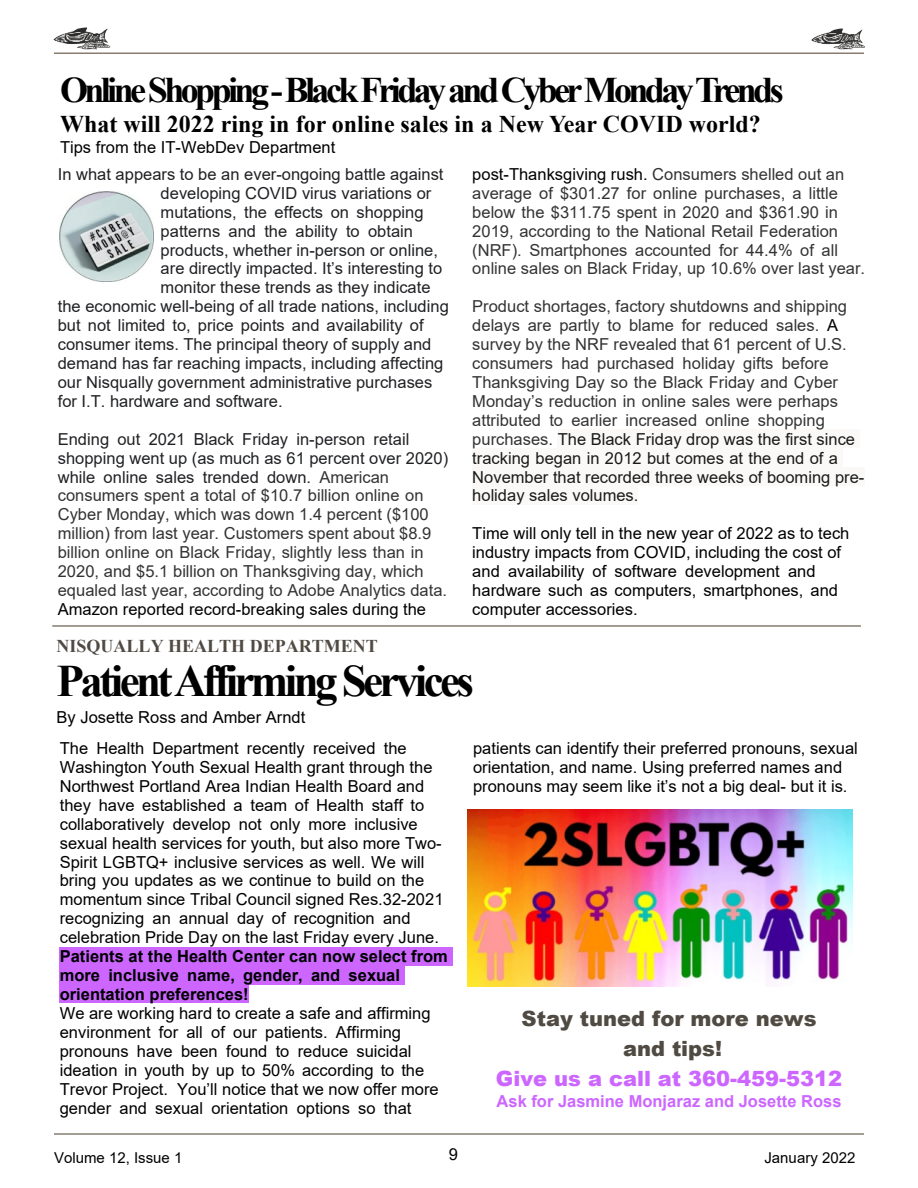
<style>
.page{position:relative;width:918px;height:1188px;background:#fff}
.page>*{position:absolute;margin:0;border:0;box-sizing:border-box;transform-origin:0 0}
.t1{font:700 45px "Times New Roman";letter-spacing:-.08em;color:#000}
.t2{font:700 36px "Times New Roman";letter-spacing:-.1em;color:#000}
.t3{font:700 24px "Times New Roman";color:#000}
.t4{font:900 21px/29.7px "Arial";color:#504a43;text-align:center}
.t5{font:900 21px "Arial";color:#c6f}
.t6{font:700 18px "Times New Roman";color:#504a43}
.t7{font:16.5px/18.9px "Arial";color:#000}
.t8{font:16.5px/18.9px "Arial";color:#333}
.t9{font:16.5px "Arial";color:#202124}
.t10{font:700 16.5px/18.9px "Arial";color:#000}
.t11{font:700 16.5px "Arial";color:#c6f}
.t12{font:15px "Arial";color:#000}
.s1{color:#202124}
.s2{color:#000}
.s3{color:#1a1a19}
</style>
<div class="page">
<hr style="left:54px;top:1133px;width:810px;height:2px;background:#877d71">
<hr style="left:54px;top:52px;width:810px;height:2px;background:#877d71">
<img style="left:811px;top:29px;width:53px;height:21px">
<img style="left:53px;top:27px;width:58px;height:23px">
<div style="left:558px;top:429px;width:297px;height:19px;background:#faf9f7"></div>
<div style="left:855px;top:429px;width:5px;height:19px;background:#faf9f7"></div>
<div style="left:472px;top:448px;width:366px;height:19px;background:#faf9f7"></div>
<div style="left:838px;top:448px;width:5px;height:19px;background:#faf9f7"></div>
<div style="left:472px;top:467px;width:392px;height:19px;background:#faf9f7"></div>
<div style="left:472px;top:486px;width:166px;height:19px;background:#faf9f7"></div>
<img style="left:59px;top:192px;width:94px;height:89px">
<div style="left:60px;top:947px;width:388px;height:19px;background:#c6f"></div>
<hr style="left:448px;top:947px;width:4px;height:19px;background:#c6f">
<div style="left:60px;top:966px;width:340px;height:19px;background:#c6f"></div>
<div style="left:400px;top:966px;width:5px;height:19px;background:#c6f"></div>
<div style="left:60px;top:985px;width:189px;height:18px;background:#c6f"></div>
<img style="left:468px;top:809px;width:385px;height:178px">
<hr style="left:52px;top:625px;width:809px;height:2px;background:#877d71">
<h2 class="t2" style="left:60px;top:77px;width:725px">Online Shopping - Black Friday and Cyber Monday Trends</h2>
<h3 class="t3" style="left:60px;top:116px;width:702px">What will 2022 ring in for online sales in a New Year COVID world?</h3>
<p class="t7" style="left:60px;top:140px;width:277px">Tips from the IT-WebDev Department</p>
<p class="t9" style="left:58px;top:168px;width:387px">In what appears to be an ever-ongoing battle against</p>
<p class="t9" style="left:161px;top:187px;width:272px">developing COVID virus variations or</p>
<p class="t9" style="left:161px;top:206px;width:264px">mutations, the effects on shopping</p>
<p class="t9" style="left:161px;top:225px;width:254px">patterns and the ability to obtain</p>
<p class="t9" style="left:161px;top:244px;width:279px">products, whether in-person or online,</p>
<p class="t9" style="left:161px;top:262px;width:283px">are directly impacted. It’s interesting to</p>
<p class="t9" style="left:161px;top:281px;width:271px">monitor these trends as they indicate</p>
<p class="t9" style="left:58px;top:300px;width:393px">the economic well-being of all trade nations, including</p>
<p class="t9" style="left:58px;top:319px;width:367px">but not limited to, price points and availability of</p>
<p class="t9" style="left:58px;top:338px;width:375px">consumer items. The principal theory of supply and</p>
<p class="t9" style="left:58px;top:357px;width:387px">demand has far reaching impacts, including affecting</p>
<p class="t9" style="left:58px;top:376px;width:376px">our Nisqually government administrative purchases</p>
<p class="t9" style="left:58px;top:395px;width:226px">for I.T. hardware and software.</p>
<p class="t8" style="left:58px;top:431px;width:392px"><span class="s1">Ending out 2021 Black Friday in-person retail shopping went up (as much as 61 percent over 2020) while online sales trended down.</span> American consumers spent a total of $10.7 billion online on Cyber Monday, which was down 1.4 percent ($100 million) from last year. Customers spent about $8.9 billion online on Black Friday, slightly less than in 2020, and $5.1 billion on Thanksgiving day, which equaled last year, according to Adobe Analytics data.</p>
<p class="t7" style="left:58px;top:601px;width:370px">Amazon reported record-breaking sales during the</p>
<p class="t8" style="left:472px;top:166px;width:394px"><span class="s2">post-Thanksgiving rush.</span> Consumers shelled out an average of $301.27 for online purchases, a little below the $311.75 spent in 2020 and $361.90 in 2019, according to the National Retail Federation (NRF). Smartphones accounted for 44.4% of all online sales on Black Friday, up 10.6% over last year.</p>
<p class="t8" style="left:472px;top:299px;width:394px">Product shortages, factory shutdowns and shipping delays are partly to blame for reduced sales. <span class="s2">A </span>survey by the NRF revealed that 61 percent of U.S. consumers had purchased holiday gifts before Thanksgiving Day so the Black Friday and Cyber Monday’s reduction in online sales were perhaps attributed to earlier increased online shopping purchases. <span class="s3">The Black Friday drop was the first since tracking began in 2012 but comes at the end of a November that recorded three weeks of booming pre&shy;holiday sales volumes.</span></p>
<p class="t7" style="left:472px;top:526px;width:379px">Time will only tell in the new year of 2022 as to tech industry impacts from COVID, including the cost of and availability of software development and hardware such as computers, smartphones, and computer accessories.</p>
<p class="t6" style="left:57px;top:639px;width:323px">NISQUALLY HEALTH DEPARTMENT</p>
<h1 class="t1" style="left:57px;top:666px;width:419px">Patient Affirming Services</h1>
<p class="t7" style="left:57px;top:709px;width:250px">By Josette Ross and Amber Arndt</p>
<p class="t7" style="left:60px;top:740px;width:385px">The Health Department recently received the Washington Youth Sexual Health grant through the Northwest Portland Area Indian Health Board and they have established a team of Health staff to collaboratively develop not only more inclusive sexual health services for youth, but also more Two-Spirit LGBTQ+ inclusive services as well. We will bring you updates as we continue to build on the momentum since Tribal Council signed Res.32-2021 recognizing an annual day of recognition and celebration Pride Day on the last Friday every June.</p>
<p class="t10" style="left:60px;top:948px;width:390px">Patients at the Health Center can now select from more inclusive name, gender, and sexual orientation preferences!</p>
<p class="t7" style="left:60px;top:1005px;width:380px">We are working hard to create a safe and affirming environment for all of our patients. Affirming pronouns have been found to reduce suicidal ideation in youth by up to 50% according to the Trevor Project. You’ll notice that we now offer more gender and sexual orientation options so that</p>
<p class="t7" style="left:473px;top:740px;width:386px">patients can identify their preferred pronouns, sexual orientation, and name. Using preferred names and pronouns may seem like it’s not a big deal- but it is.</p>
<p class="t4" style="left:522px;top:1006px;width:296px">Stay tuned for more news and tips!</p>
<p class="t5" style="left:496px;top:1071px;width:348px">Give us a call at 360-459-5312</p>
<p class="t11" style="left:497px;top:1095px;width:346px">Ask for Jasmine Monjaraz and Josette Ross</p>
<p class="t7" style="left:449px;top:1146px;width:11px">9</p>
<p class="t12" style="left:54px;top:1152px;width:130px">Volume 12, Issue 1</p>
<p class="t12" style="left:764px;top:1152px;width:93px">January 2022</p>
</div>
